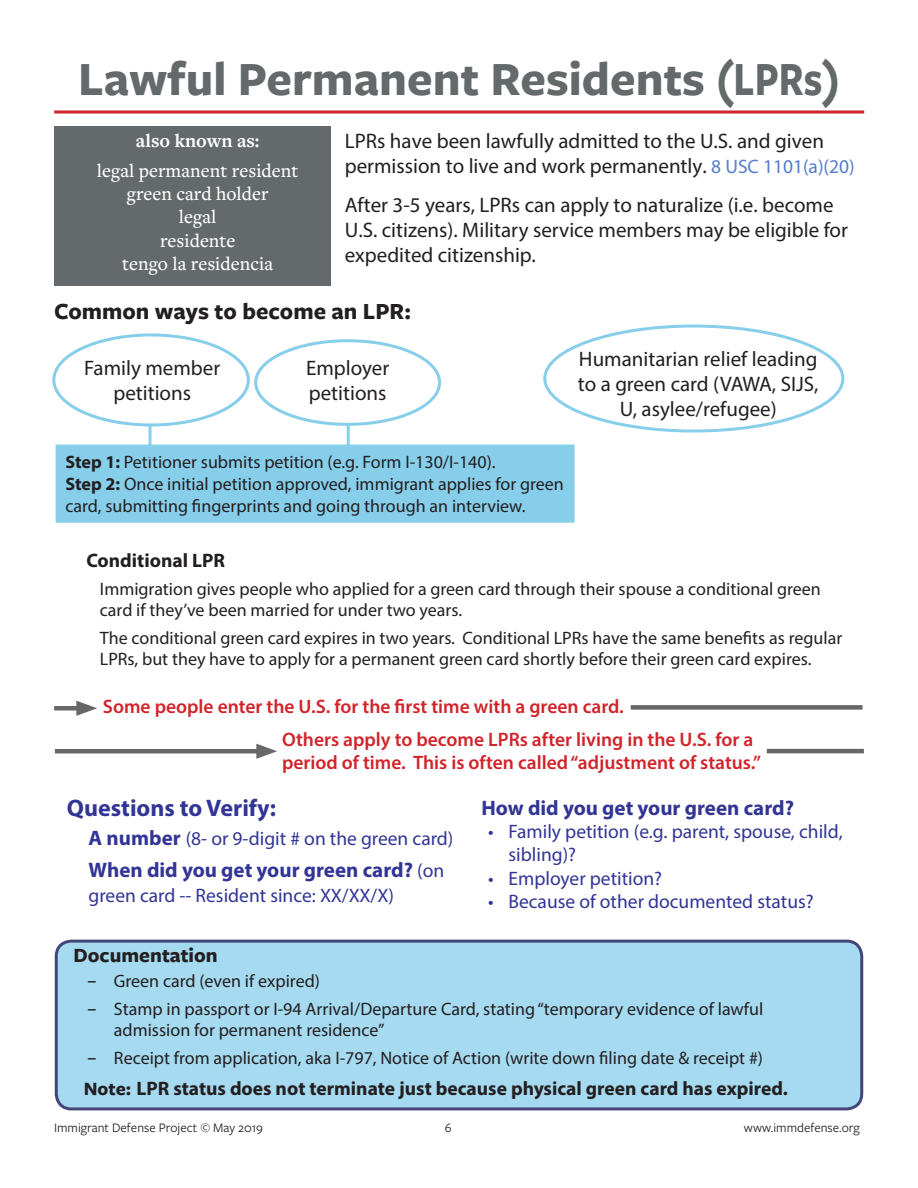
<style>
.page{position:relative;width:918px;height:1188px;background:#fff}
.page>*{position:absolute;margin:0;border:0;box-sizing:border-box;transform-origin:0 0}
.t1{font:700 49.5px "Freight Sans Pro";color:#64696b}
.t2{font:700 24px "Freight Sans Pro";color:#231f20}
.t3{font:700 24px "Myriad Pro";color:#323595}
.t4{font:21px/25.2px "Myriad Pro";color:#231f20}
.t5{font:700 21px "Myriad Pro";color:#323595}
.Documentation{font:700 21px "Freight Sans Pro";color:#231f20}
.t6{font:19.5px/23.4px "Myriad Pro";color:#323595}
.t7{font:600 19.5px/23.4px "Myriad Pro";color:#d1232a}
.Documentation-2{font:700 19.5px "Myriad Pro";color:#231f20}
.t8{font:500 19.5px "Freight Text Pro";color:#fff}
.Paragraph_Style_1{font:700 19.5px "Myriad Pro";color:#231f20}
.t9{font:700 19.5px "Freight Text Pro";color:#fff}
.Paragraph_Style_1-2{font:18px/21px "Myriad Pro";color:#231f20}
.t10{font:13.5px "Freight Sans Pro";color:#231f20}
.s1{font-size:19.5px;color:#537dcc}
.s2{font-weight:700}
.s3{font-weight:700;font-size:21px}
.s4{font-weight:400;font-size:19.5px}
.s5{font-family:"Lucida Grande"}
.s6{font-family:"Freight Sans Pro"}
</style>
<div class="page">
<div style="left:54px;top:126px;width:277px;height:160px;background:#64696b"></div>
<div style="left:543px;top:325px;width:301px;height:108px;border:3px solid #87ceeb;border-radius:50%"></div>
<div style="left:52px;top:333px;width:198px;height:93px;border:3px solid #87ceeb;border-radius:50%"></div>
<div style="left:56px;top:445px;width:519px;height:78px;background:#87ceeb"></div>
<svg style="left:148px;top:426px;width:4px;height:32px"></svg>
<hr style="left:54px;top:110px;width:810px;height:3px;background:#d1232a">
<hr style="left:55px;top:749px;width:210px;height:4px;background:#686666">
<svg style="left:256px;top:744px;width:21px;height:15px"></svg>
<div style="left:631px;top:705px;width:232px;height:5px;background:#686666"></div>
<hr style="left:767px;top:749px;width:97px;height:4px;background:#686666">
<div style="left:54px;top:706px;width:31px;height:5px;background:#686666"></div>
<svg style="left:76px;top:701px;width:21px;height:15px"></svg>
<div style="left:254px;top:339px;width:187px;height:87px;border:3px solid #87ceeb;border-radius:50%"></div>
<hr style="left:347px;top:426px;width:3px;height:31px;background:#87ceeb">
<div style="left:56px;top:941px;width:806px;height:168px;background:#a5daf0;border-radius:15px"></div>
<div style="left:55px;top:940px;width:808px;height:170px;border:3px solid #02084c;border-radius:15px"></div>
<p class="t1" style="left:78px;top:45px;width:763px">Lawful Permanent Residents (LPRs)</p>
<p class="t9" style="left:136px;top:127px;width:125px">also known as:</p>
<p class="t8" style="left:97px;top:157px;width:203px">legal permanent resident</p>
<p class="t8" style="left:127px;top:181px;width:143px">green card holder</p>
<p class="t8" style="left:179px;top:204px;width:39px">legal</p>
<p class="t8" style="left:160px;top:228px;width:77px">residente</p>
<p class="t8" style="left:122px;top:251px;width:152px">tengo la residencia</p>
<p class="t4" style="left:345px;top:128px;width:511px">LPRs have been lawfully admitted to the U.S. and given permission to live and work permanently. <span class="s1">8 USC 1101(a)(20)</span></p>
<p class="t4" style="left:345px;top:192px;width:505px">After 3-5 years, LPRs can apply to naturalize (i.e. become<br>U.S. citizens). Military service members may be eligible for expedited citizenship.</p>
<p class="t2" style="left:54px;top:295px;width:359px">Common ways to become an LPR:</p>
<p class="t4" style="left:84px;top:355px;width:138px;text-align:center">Family member petitions</p>
<p class="t4" style="left:306px;top:355px;width:85px">Employer petitions</p>
<p class="t4" style="left:578px;top:346px;width:242px;text-align:center">Humanitarian relief leading to a green card (VAWA, SIJS,<br>U, asylee/refugee)</p>
<p class="Paragraph_Style_1-2" style="left:65px;top:452px;width:432px"><span class="s2">Step 1:</span> Petitioner submits petition (e.g. Form I-130/I-140).</p>
<p class="Paragraph_Style_1-2" style="left:65px;top:473px;width:500px;line-height:21.6px"><span class="s2">Step 2:</span> Once initial petition approved, immigrant applies for green card, submitting fingerprints and going through an interview.</p>
<p class="Paragraph_Style_1" style="left:86px;top:548px;width:140px">Conditional LPR</p>
<p class="Paragraph_Style_1-2" style="left:100px;top:578px;width:723px">Immigration gives people who applied for a green card through their spouse a conditional green card if they’ve been married for under two years.</p>
<p class="Paragraph_Style_1-2" style="left:100px;top:627px;width:744px">The conditional green card expires in two years. Conditional LPRs have the same benefits as regular<br>LPRs, but they have to apply for a permanent green card shortly before their green card expires.</p>
<p class="t7" style="left:103px;top:695px;width:523px">Some people enter the U.S. for the first time with a green card.</p>
<p class="t7" style="left:282px;top:727px;width:481px">Others apply to become LPRs after living in the U.S. for a period of time. This is often called “adjustment of status.”</p>
<p class="t3" style="left:67px;top:792px;width:211px">Questions to Verify:</p>
<p class="t6" style="left:89px;top:826px;width:366px"><span class="s3">A number</span> (8- or 9-digit # on the green card)</p>
<p class="t5" style="left:89px;top:856px;width:357px">When did you get your green card? <span class="s4">(on</span></p>
<p class="t6" style="left:89px;top:883px;width:307px">green card -- Resident since: XX/XX/X)</p>
<p class="t5" style="left:482px;top:794px;width:314px">How did you get your green card?</p>
<p class="t6" style="left:508px;top:819px;width:336px;text-indent:-20px">• Family petition (e.g. parent, spouse, child, sibling)?</p>
<p class="t6" style="left:488px;top:866px;width:175px">• Employer petition?</p>
<p class="t6" style="left:488px;top:890px;width:327px">• Because of other documented status?</p>
<p class="Documentation" style="left:74px;top:941px;width:146px">Documentation</p>
<p class="Paragraph_Style_1-2" style="left:87px;top:970px;width:235px"><span class="s5">-</span> Green card (even if expired)</p>
<p class="Paragraph_Style_1-2" style="left:114px;top:998px;width:651px;text-indent:-27px"><span class="s5">-</span> Stamp in passport or I-94 Arrival/Departure Card, stating “temporary evidence of lawful admission for permanent residence”</p>
<p class="Paragraph_Style_1-2" style="left:87px;top:1047px;width:678px"><span class="s5">-</span> Receipt from application, aka I-797, Notice of Action (write down filing date &amp; receipt #)</p>
<p class="Documentation-2" style="left:84px;top:1076px;width:706px"><span class="s6">Note:</span> LPR status does not terminate just because physical green card has expired.</p>
<p class="t10" style="left:54px;top:1119px;width:211px">Immigrant Defense Project © May 2019</p>
<p class="t10" style="left:445px;top:1119px;width:8px">6</p>
<p class="t10" style="left:744px;top:1119px;width:117px">www.immdefense.org</p>
</div>
